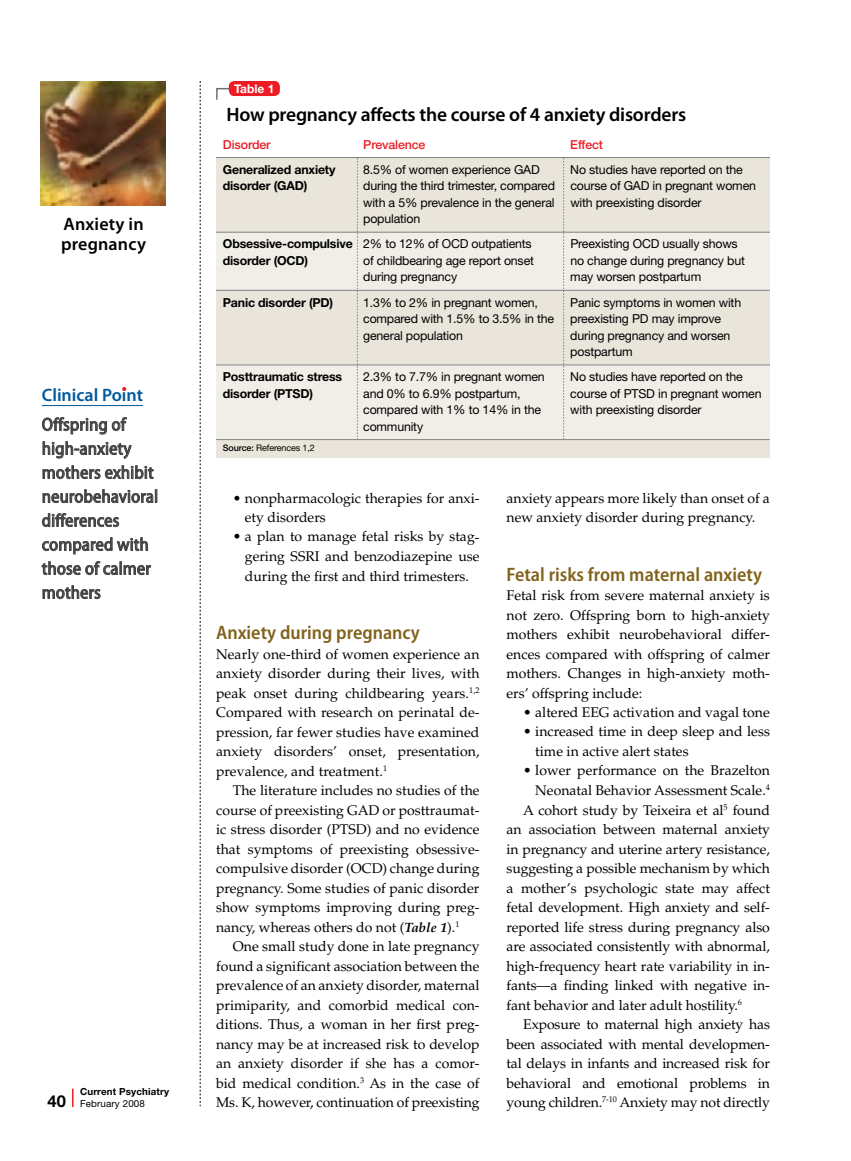
<style>
.page{position:relative;width:851px;height:1161px;background:#fff}
.page>*{position:absolute;margin:0;border:0;box-sizing:border-box;transform-origin:0 0}
.t1{font:600 semi-condensed 19.5px "Myriad Pro";color:#81631b}
.t2{font:600 19.5px "Myriad Pro";letter-spacing:-.01em;color:#000}
.t3{font:semi-condensed 18px/24px "Myriad Pro";letter-spacing:.01em;color:#414142}
.t4{font:600 18px/19.5px "Myriad Pro";letter-spacing:.01em;color:#000}
.t5{font:600 18px "Myriad Pro";color:#00599d}
.t6{font:14.1px/19.5px "Palatino LT Std";letter-spacing:-.005em;color:#000;text-align:justify}
.t7{font:12.3px/16.5px "Helvetica Neue LT Std";letter-spacing:-.015em;color:#000}
.t8{font:700 12.3px "Helvetica Neue LT Std";letter-spacing:-.015em;color:#000}
.t9{font:500 12.3px "Helvetica Neue LT Std";letter-spacing:-.01em;color:#ed1c24}
.t10{font:700 12px "Helvetica Neue LT Std";color:#fff}
.t11{font:700 9.75px/12px "Helvetica Neue LT Std";letter-spacing:.015em;color:#000}
.t12{font:9px "Helvetica Neue LT Std";letter-spacing:-.015em;color:#000}
.s1{font-size:16.5px}
.s2{font-weight:400}
.s3{font-weight:700}
.s4{font-weight:500}
.s5{font-weight:700;font-style:italic;font-size:13.5px}
</style>
<div class="page">
<img style="left:40px;top:81px;width:125px;height:125px">
<svg style="left:200px;top:81px;width:1px;height:1025px"></svg>
<svg style="left:72px;top:1089px;width:2px;height:18px"></svg>
<svg style="left:216px;top:87px;width:16px;height:13px"></svg>
<div style="left:229px;top:81px;width:51px;height:15px;background:#ed1c24;border-radius:5px"></div>
<div style="left:216px;top:174px;width:554px;height:284px;background:#f1eee8"></div>
<div style="left:216px;top:158px;width:554px;height:74px;background:#e9e5db"></div>
<div style="left:216px;top:440px;width:554px;height:18px;background:#e9e5db"></div>
<div style="left:216px;top:290px;width:554px;height:75px;background:#e9e5db"></div>
<hr style="left:216px;top:157px;width:554px;height:1px;background:#808284">
<hr style="left:216px;top:232px;width:554px;height:1px;background:#808284">
<hr style="left:216px;top:290px;width:554px;height:1px;background:#808284">
<hr style="left:216px;top:365px;width:554px;height:1px;background:#808284">
<hr style="left:216px;top:439px;width:554px;height:1px;background:#808284">
<svg style="left:563px;top:158px;width:1px;height:281px"></svg>
<svg style="left:357px;top:158px;width:1px;height:281px"></svg>
<hr style="left:42px;top:405px;width:101px;height:1px;background:#00599d">
<svg style="left:42px;top:417px;width:85px;height:18px"></svg>
<svg style="left:43px;top:441px;width:89px;height:18px"></svg>
<svg style="left:43px;top:465px;width:110px;height:14px"></svg>
<svg style="left:43px;top:489px;width:114px;height:15px"></svg>
<svg style="left:42px;top:513px;width:77px;height:15px"></svg>
<svg style="left:42px;top:537px;width:106px;height:18px"></svg>
<svg style="left:42px;top:561px;width:109px;height:14px"></svg>
<svg style="left:43px;top:585px;width:57px;height:14px"></svg>
<svg style="left:122px;top:387px;width:4px;height:4px"></svg>
<p class="t4" style="left:61px;top:214px;width:86px">Anxiety in pregnancy</p>
<p class="t5" style="left:42px;top:384px;width:103px">Clinical Point</p>
<p class="t3" style="left:42px;top:413px;width:118px">Offspring of high-anxiety mothers exhibit neurobehavioral differences compared with those of calmer mothers</p>
<p class="t11" style="left:47px;top:1085px;width:123px;text-indent:33px">Current Psychiatry<br><span class="s1">40</span> <span class="s2">February 2008</span></p>
<p class="t10" style="left:234px;top:81px;width:42px">Table 1</p>
<h1 class="t2" style="left:226px;top:102px;width:461px">How pregnancy affects the course of 4 anxiety disorders</h1>
<p class="t9" style="left:223px;top:137px;width:49px">Disorder</p>
<p class="t9" style="left:363px;top:137px;width:64px">Prevalence</p>
<p class="t9" style="left:570px;top:137px;width:34px">Effect</p>
<p class="t8" style="left:223px;top:162px;width:114px">Generalized anxiety</p>
<p class="t7" style="left:363px;top:161px;width:178px">8.5% of women experience GAD</p>
<p class="t7" style="left:570px;top:161px;width:174px">No studies have reported on the</p>
<p class="t8" style="left:223px;top:178px;width:86px">disorder (GAD)</p>
<p class="t7" style="left:363px;top:178px;width:394px">during the third trimester, compared course of GAD in pregnant women with a 5% prevalence in the general</p>
<p class="t7" style="left:570px;top:194px;width:133px">with preexisting disorder</p>
<p class="t7" style="left:223px;top:206px;width:310px;line-height:25.2px;text-indent:140px">population<br><span class="s3">Obsessive-compulsive</span> 2% to 12% of OCD outpatients</p>
<p class="t7" style="left:570px;top:236px;width:169px">Preexisting OCD usually shows</p>
<p class="t8" style="left:223px;top:253px;width:87px">disorder (OCD)</p>
<p class="t7" style="left:363px;top:252px;width:172px">of childbearing age report onset</p>
<p class="t7" style="left:570px;top:252px;width:176px">no change during pregnancy but</p>
<p class="t7" style="left:363px;top:269px;width:95px">during pregnancy</p>
<p class="t7" style="left:570px;top:269px;width:132px">may worsen postpartum</p>
<p class="t8" style="left:223px;top:295px;width:112px">Panic disorder (PD)</p>
<p class="t7" style="left:363px;top:294px;width:176px">1.3% to 2% in pregnant women,</p>
<p class="t7" style="left:570px;top:294px;width:172px">Panic symptoms in women with</p>
<p class="t7" style="left:363px;top:310px;width:192px">compared with 1.5% to 3.5% in the</p>
<p class="t7" style="left:570px;top:310px;width:152px">preexisting PD may improve</p>
<p class="t7" style="left:363px;top:327px;width:101px">general population</p>
<p class="t7" style="left:570px;top:327px;width:161px">during pregnancy and worsen postpartum</p>
<p class="t8" style="left:223px;top:369px;width:121px">Posttraumatic stress</p>
<p class="t7" style="left:363px;top:368px;width:183px">2.3% to 7.7% in pregnant women</p>
<p class="t7" style="left:570px;top:368px;width:174px">No studies have reported on the</p>
<p class="t8" style="left:223px;top:386px;width:92px">disorder (PTSD)</p>
<p class="t7" style="left:363px;top:385px;width:159px">and 0% to 6.9% postpartum,</p>
<p class="t7" style="left:570px;top:385px;width:193px">course of PTSD in pregnant women</p>
<p class="t7" style="left:363px;top:401px;width:179px">compared with 1% to 14% in the</p>
<p class="t7" style="left:570px;top:401px;width:133px">with preexisting disorder</p>
<p class="t7" style="left:363px;top:418px;width:61px">community</p>
<p class="t12" style="left:223px;top:443px;width:93px"><span class="s4">Source:</span> References 1,2</p>
<p class="t6" style="left:245px;top:488px;width:236px;text-indent:-12px">• nonpharmacologic therapies for anxi&shy;ety disorders</p>
<p class="t6" style="left:245px;top:527px;width:236px;text-indent:-12px">• a plan to manage fetal risks by stag&shy;gering SSRI and benzodiazepine use during the first and third trimesters.</p>
<h1 class="t1" style="left:216px;top:622px;width:205px">Anxiety during pregnancy</h1>
<p class="t6" style="left:216px;top:644px;width:265px">Nearly one-third of women experience an anxiety disorder during their lives, with peak onset during childbearing years.<sup>1,2<br></sup>Compared with research on perinatal de&shy;pression, far fewer studies have examined anxiety disorders’ onset, presentation, prevalence, and treatment.<sup>1</sup></p>
<p class="t6" style="left:216px;top:781px;width:265px;text-indent:17px">The literature includes no studies of the course of preexisting GAD or posttraumat&shy;ic stress disorder (PTSD) and no evidence that symptoms of preexisting obsessive&shy;compulsive disorder (OCD) change during pregnancy. Some studies of panic disorder show symptoms improving during preg&shy;nancy, whereas others do not (<span class="s5">Table 1</span>).<sup>1</sup></p>
<p class="t6" style="left:216px;top:937px;width:265px;text-indent:17px">One small study done in late pregnancy found a significant association between the prevalence of an anxiety disorder, maternal primiparity, and comorbid medical con&shy;ditions. Thus, a woman in her first preg&shy;nancy may be at increased risk to develop an anxiety disorder if she has a comor&shy;bid medical condition.<sup>3</sup> As in the case of Ms. K, however, continuation of preexisting</p>
<p class="t6" style="left:506px;top:488px;width:265px">anxiety appears more likely than onset of a new anxiety disorder during pregnancy.</p>
<h1 class="t1" style="left:506px;top:563px;width:257px">Fetal risks from maternal anxiety</h1>
<p class="t6" style="left:506px;top:586px;width:265px">Fetal risk from severe maternal anxiety is not zero. Offspring born to high-anxiety mothers exhibit neurobehavioral differ&shy;ences compared with offspring of calmer mothers. Changes in high-anxiety moth&shy;ers’ offspring include:</p>
<p class="t6" style="left:523px;top:703px;width:248px">• altered EEG activation and vagal tone</p>
<p class="t6" style="left:535px;top:722px;width:236px;text-indent:-12px">• increased time in deep sleep and less time in active alert states</p>
<p class="t6" style="left:523px;top:761px;width:248px">• lower performance on the Brazelton</p>
<p class="t6" style="left:535px;top:781px;width:236px">Neonatal Behavior Assessment Scale.<sup>4</sup></p>
<p class="t6" style="left:523px;top:800px;width:248px">A cohort study by Teixeira et al<sup>5</sup> found</p>
<p class="t6" style="left:506px;top:820px;width:265px">an association between maternal anxiety</p>
<p class="t6" style="left:506px;top:839px;width:265px">in pregnancy and uterine artery resistance,</p>
<p class="t6" style="left:506px;top:859px;width:265px">suggesting a possible mechanism by which</p>
<p class="t6" style="left:506px;top:878px;width:265px">a mother’s psychologic state may affect</p>
<p class="t6" style="left:506px;top:898px;width:265px">fetal development. High anxiety and self-</p>
<p class="t6" style="left:506px;top:917px;width:265px">reported life stress during pregnancy also</p>
<p class="t6" style="left:506px;top:937px;width:265px">are associated consistently with abnormal,</p>
<p class="t6" style="left:506px;top:956px;width:265px">high-frequency heart rate variability in in-</p>
<p class="t6" style="left:506px;top:976px;width:265px">fants—a finding linked with negative in-</p>
<p class="t6" style="left:506px;top:995px;width:237px">fant behavior and later adult hostility.<sup>6</sup></p>
<p class="t6" style="left:523px;top:1015px;width:248px">Exposure to maternal high anxiety has</p>
<p class="t6" style="left:506px;top:1034px;width:265px">been associated with mental developmen-</p>
<p class="t6" style="left:506px;top:1054px;width:265px">tal delays in infants and increased risk for</p>
<p class="t6" style="left:506px;top:1073px;width:265px">behavioral and emotional problems in</p>
<p class="t6" style="left:506px;top:1093px;width:265px">young children.<sup>7-10</sup> Anxiety may not directly</p>
</div>
